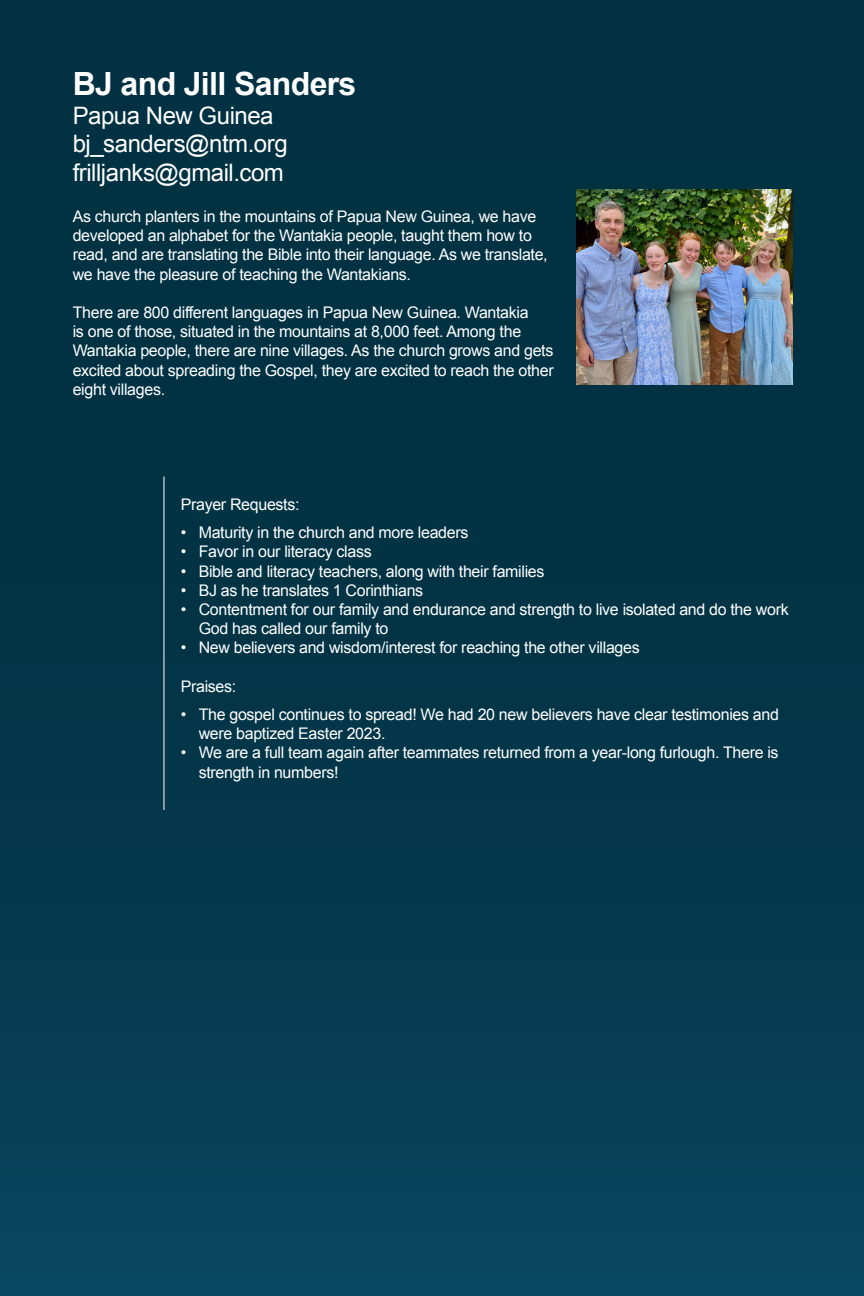
<style>
.page{position:relative;width:864px;height:1296px;background:#fff}
.page>*{position:absolute;margin:0;border:0;box-sizing:border-box;transform-origin:0 0}
.t1{font:700 32px "Arial";letter-spacing:-.02em;color:#fff}
.t2{font:24px "Arial";letter-spacing:-.02em;color:#fff}
.t3{font:16px/19.2px "Arial";letter-spacing:-.02em;color:#fff}
</style>
<div class="page">
<div style="left:0;top:0;width:864px;height:1296px;background:linear-gradient(to bottom,#002d3c,#084158)"></div>
<img style="left:577px;top:190px;width:216px;height:195px">
<hr style="left:163px;top:477px;width:1px;height:333px;background:#fff">
<p class="t1" style="left:73px;top:62px;width:285px">BJ and Jill Sanders</p>
<p class="t2" style="left:73px;top:99px;width:202px">Papua New Guinea</p>
<p class="t2" style="left:73px;top:128px;width:216px">bj_sanders@ntm.org</p>
<p class="t2" style="left:73px;top:157px;width:213px">frilljanks@gmail.com</p>
<p class="t3" style="left:73px;top:207px;width:477px">As church planters in the mountains of Papua New Guinea, we have developed an alphabet for the Wantakia people, taught them how to read, and are translating the Bible into their language. As we translate, we have the pleasure of teaching the Wantakians.</p>
<p class="t3" style="left:73px;top:303px;width:482px">There are 800 different languages in Papua New Guinea. Wantakia<br>is one of those, situated in the mountains at 8,000 feet. Among the Wantakia people, there are nine villages. As the church grows and gets excited about spreading the Gospel, they are excited to reach the other eight villages.</p>
<p class="t3" style="left:181px;top:495px;width:120px">Prayer Requests:</p>
<p class="t3" style="left:181px;top:523px;width:289px">• Maturity in the church and more leaders</p>
<p class="t3" style="left:181px;top:542px;width:193px">• Favor in our literacy class</p>
<p class="t3" style="left:181px;top:562px;width:365px">• Bible and literacy teachers, along with their families</p>
<p class="t3" style="left:181px;top:581px;width:244px">• BJ as he translates 1 Corinthians</p>
<p class="t3" style="left:199px;top:600px;width:591px;text-indent:-18px">• Contentment for our family and endurance and strength to live isolated and do the work<br>God has called our family to</p>
<p class="t3" style="left:181px;top:638px;width:461px">• New believers and wisdom/interest for reaching the other villages</p>
<p class="t3" style="left:181px;top:677px;width:57px">Praises:</p>
<p class="t3" style="left:199px;top:705px;width:582px;text-indent:-18px">• The gospel continues to spread! We had 20 new believers have clear testimonies and were baptized Easter 2023.</p>
<p class="t3" style="left:199px;top:743px;width:581px;text-indent:-18px">• We are a full team again after teammates returned from a year-long furlough. There is strength in numbers!</p>
</div>
